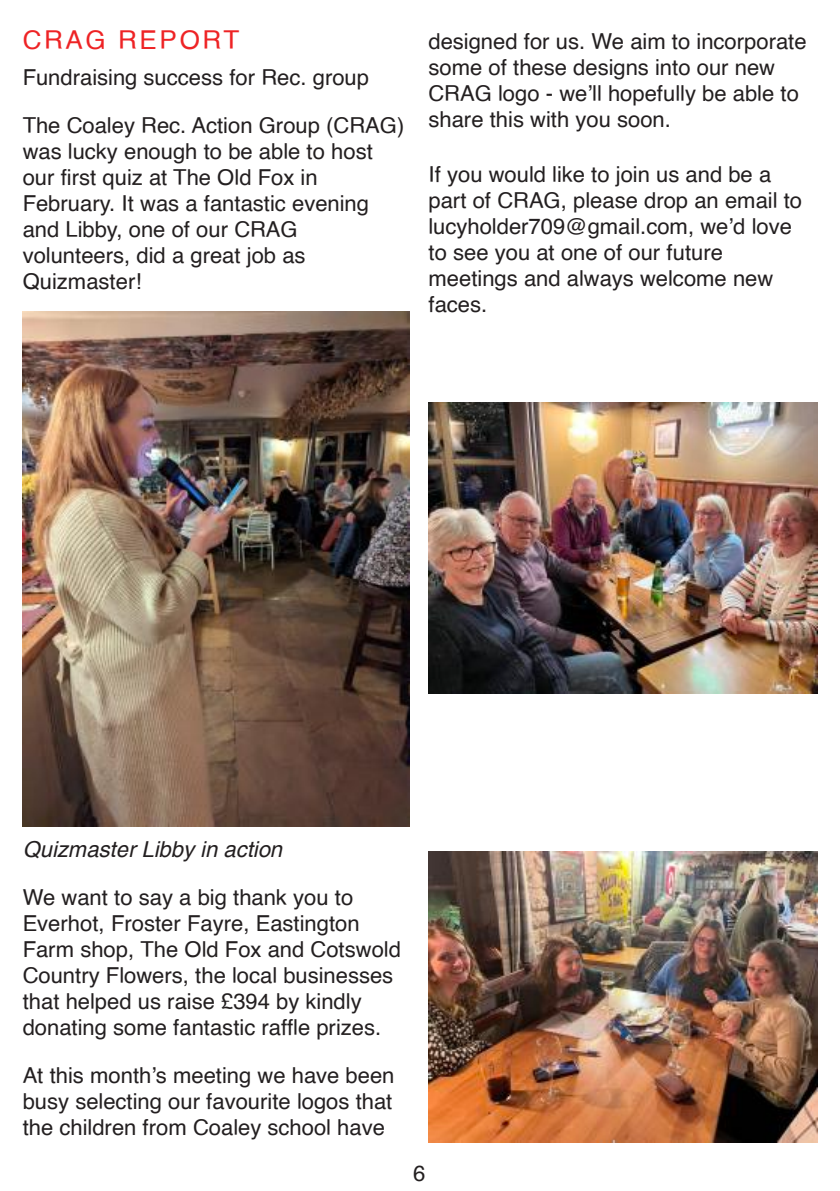
<style>
.page{position:relative;width:840px;height:1191px;background:#fff}
.page>*{position:absolute;margin:0;border:0;box-sizing:border-box;transform-origin:0 0}
.t1{font:26px "Helvetica";letter-spacing:.1em;color:#ee2325}
.t2{font:22px/26px "Helvetica";color:#231f20}
.t3{font:italic 22px "Helvetica";color:#231f20}
</style>
<div class="page">
<img style="left:23px;top:312px;width:386px;height:514px">
<img style="left:428px;top:403px;width:388px;height:291px">
<img style="left:428px;top:851px;width:388px;height:291px">
<p class="t1" style="left:23px;top:29px;width:218px">CRAG REPORT</p>
<p class="t2" style="left:23px;top:55px;width:383px;line-height:48px">Fundraising success for Rec. group<br>The Coaley Rec. Action Group (CRAG)</p>
<p class="t2" style="left:23px;top:140px;width:351px">was lucky enough to be able to host our first quiz at The Old Fox in<br>February. It was a fantastic evening and Libby, one of our CRAG volunteers, did a great job as<br>Quizmaster!</p>
<p class="t2" style="left:428px;top:30px;width:379px">designed for us. We aim to incorporate some of these designs into our new CRAG logo - we’ll hopefully be able to share this with you soon.</p>
<p class="t2" style="left:428px;top:163px;width:375px">If you would like to join us and be a part of CRAG, please drop an email to lucyholder709@gmail.com, we’d love to see you at one of our future meetings and always welcome new faces.</p>
<p class="t3" style="left:23px;top:836px;width:261px">Quizmaster Libby in action</p>
<p class="t2" style="left:23px;top:886px;width:379px">We want to say a big thank you to Everhot, Froster Fayre, Eastington Farm shop, The Old Fox and Cotswold Country Flowers, the local businesses that helped us raise £394 by kindly donating some fantastic raffle prizes.</p>
<p class="t2" style="left:23px;top:1064px;width:373px;text-align:justify">At this month’s meeting we have been busy selecting our favourite logos that the children from Coaley school have</p>
<p class="t2" style="left:413px;top:1162px;width:14px">6</p>
</div>
